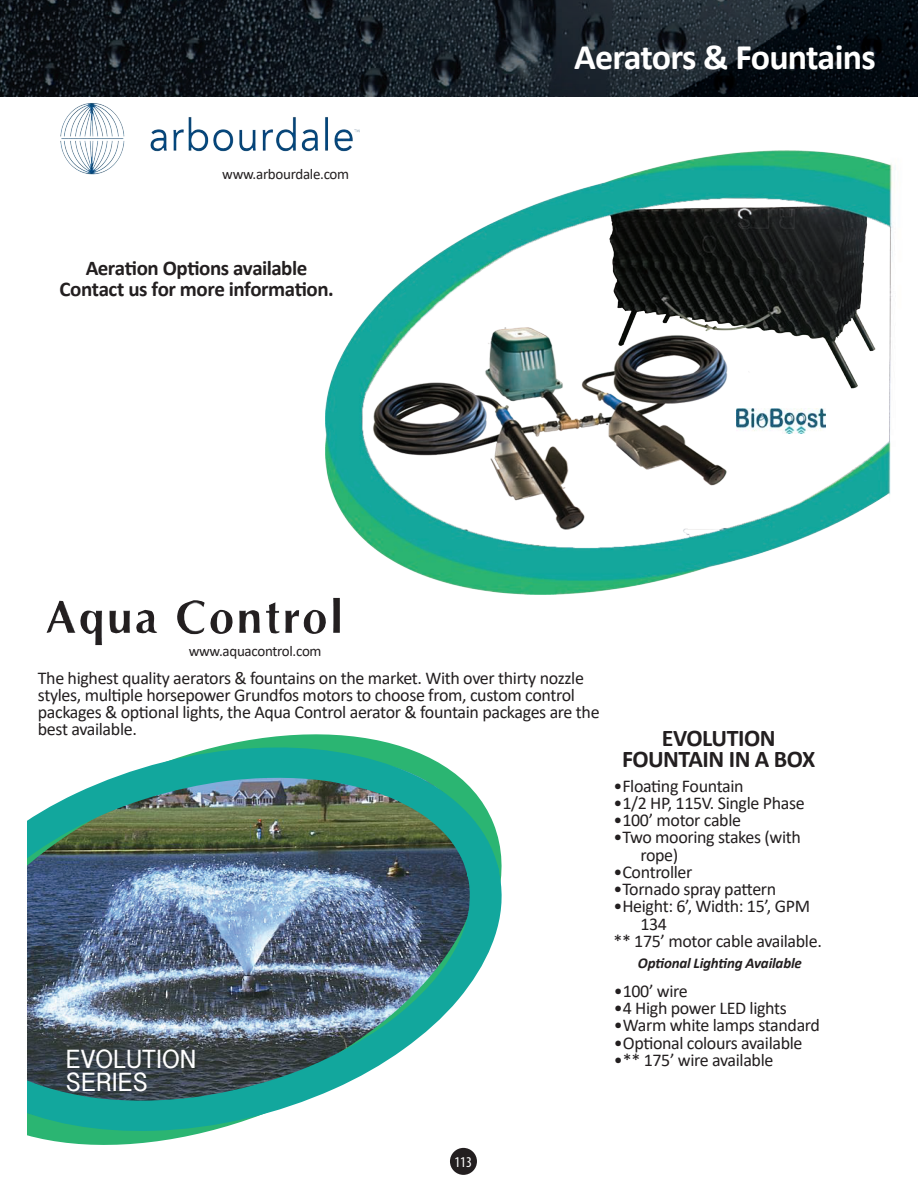
<style>
.page{position:relative;width:918px;height:1188px;background:#fff}
.page>*{position:absolute;margin:0;border:0;box-sizing:border-box;transform-origin:0 0}
.t1{font:700 36px "Calibri";letter-spacing:-.02em;color:#fff}
.t2{font:27.6px/23.5px "Inai Mathi";color:#fff;scale:1.05 1}
.t3{font:700 24px/21px "Calibri";letter-spacing:-.02em;color:#231f20;text-align:center}
.t4{font:700 21px "Calibri";letter-spacing:-.02em;color:#231f20}
.t5{font:18px/17.2px "Calibri";letter-spacing:-.02em;color:#231f20}
.t6{font:15px "Calibri";letter-spacing:-.02em;color:#231f20}
.t7{font:italic 700 15px "Calibri";letter-spacing:-.015em;color:#231f20}
.t8{font:condensed 15px "Myriad Pro";color:#fff}
</style>
<div class="page">
<div style="left:450px;top:1148px;width:27px;height:27px;background:#231f20;border-radius:50%"></div>
<img style="left:0;top:0;width:918px;height:97px">
<img style="left:46px;top:598px;width:294px;height:47px">
<svg style="left:27px;top:734px;width:449px;height:421px"></svg>
<img style="left:27px;top:745px;width:475px;height:387px">
<img style="left:60px;top:103px;width:268px;height:72px">
<img style="left:325px;top:124px;width:571px;height:471px">
<img style="left:737px;top:408px;width:89px;height:26px">
<p class="t6" style="left:222px;top:164px;width:128px">www.arbourdale.com</p>
<p class="t4" style="left:86px;top:254px;width:223px">Aeration Options available</p>
<p class="t4" style="left:59px;top:275px;width:276px">Contact us for more information.</p>
<p class="t6" style="left:189px;top:640px;width:134px">www.aquacontrol.com</p>
<p class="t1" style="left:574px;top:31px;width:303px">Aerators &amp; Fountains</p>
<p class="t5" style="left:38px;top:668px;width:563px">The highest quality aerators &amp; fountains on the market. With over thirty nozzle styles, multiple horsepower Grundfos motors to choose from, custom control packages &amp; optional lights, the Aqua Control aerator &amp; fountain packages are the best available.</p>
<p class="t2" style="left:66px;top:1049px;width:126px">EVOLUTION<br>SERIES</p>
<p class="t3" style="left:622px;top:728px;width:195px">EVOLUTION<br>FOUNTAIN IN A BOX</p>
<p class="t5" style="left:613px;top:777px;width:132px">•Floating Fountain</p>
<p class="t5" style="left:613px;top:794px;width:193px">•1/2 HP, 115V. Single Phase</p>
<p class="t5" style="left:613px;top:811px;width:129px">•100’ motor cable</p>
<p class="t5" style="left:640px;top:828px;width:162px;text-indent:-27px">•Two mooring stakes (with rope)</p>
<p class="t5" style="left:613px;top:863px;width:81px">•Controller</p>
<p class="t5" style="left:613px;top:880px;width:164px">•Tornado spray pattern</p>
<p class="t5" style="left:640px;top:897px;width:171px;text-indent:-27px">•Height: 6’, Width: 15’, GPM<br>134</p>
<p class="t5" style="left:613px;top:932px;width:210px">** 175’ motor cable available.</p>
<p class="t5" style="left:614px;top:982px;width:76px">•100’ wire</p>
<p class="t5" style="left:614px;top:999px;width:175px">•4 High power LED lights</p>
<p class="t5" style="left:614px;top:1016px;width:208px">•Warm white lamps standard</p>
<p class="t5" style="left:614px;top:1034px;width:190px">•Optional colours available</p>
<p class="t5" style="left:614px;top:1051px;width:161px">•** 175’ wire available</p>
<p class="t7" style="left:638px;top:952px;width:166px">Optional Lighting Available</p>
<p class="t8" style="left:454px;top:1153px;width:19px">113</p>
</div>
